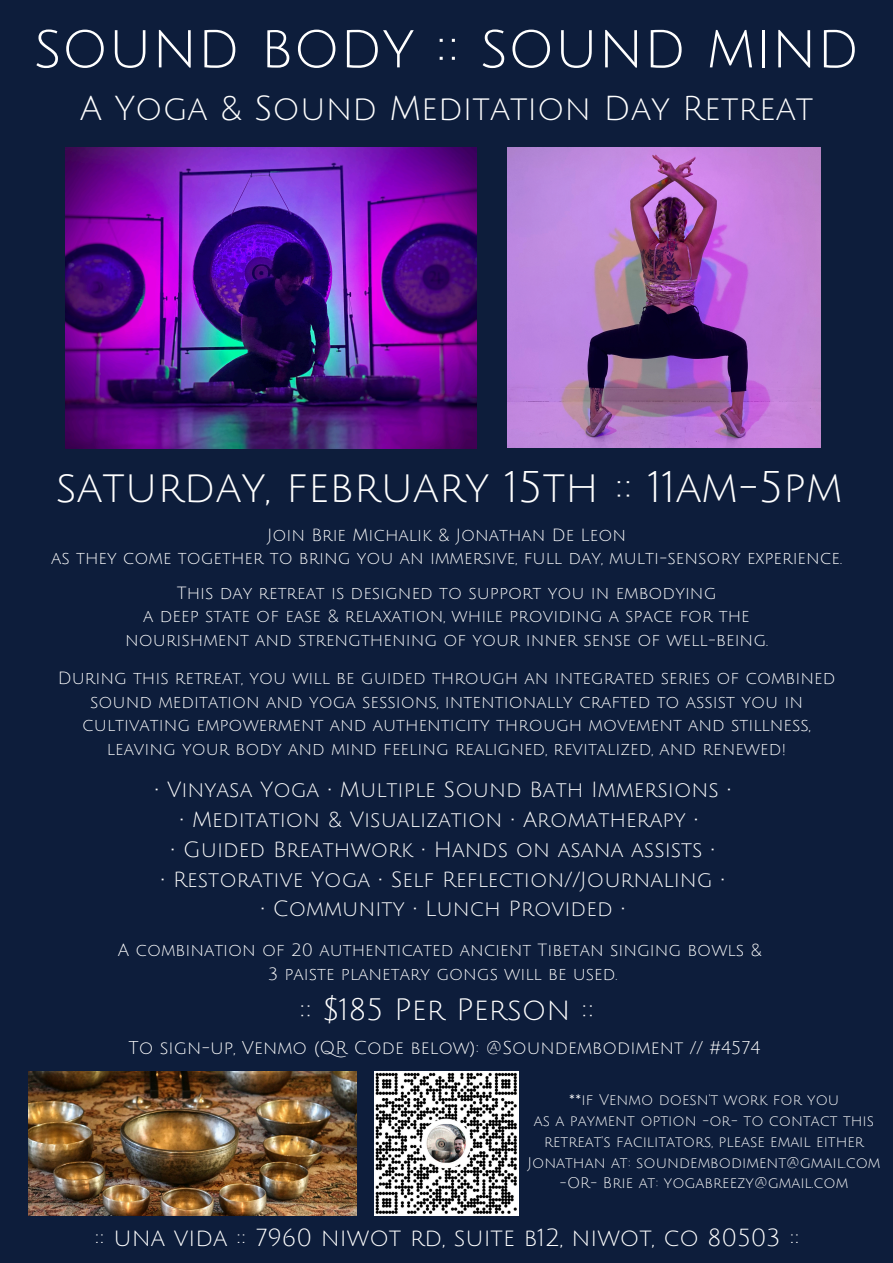
<style>
.page{position:relative;width:893px;height:1263px;background:#0d1d3b}
.page>*{position:absolute;margin:0;border:0;box-sizing:border-box;transform-origin:0 0}
.t1{font:57.3px "Julius Sans One";color:#fff}
.t2{font:43.12px "Julius Sans One";color:#fff}
.t3{font:33.67px "Julius Sans One";color:#fff}
.t4{font:30.22px "Julius Sans One";color:#fff}
.t5{font:24.08px "Julius Sans One";color:#fff}
.t6{font:21.38px "Julius Sans One";color:#fff}
.t7{font:18px "Julius Sans One";color:#fff}
.t8{font:17.25px/23.6px "Julius Sans One";color:#fff;text-align:center}
.t9{font:15px/20.9px "Julius Sans One";color:#fff;text-align:center}
</style>
<div class="page">
<img style="left:28px;top:1071px;width:328px;height:144px">
<img style="left:375px;top:1071px;width:143px;height:144px">
<img style="left:66px;top:148px;width:410px;height:300px">
<img style="left:507px;top:147px;width:313px;height:300px">
<p class="t1" style="left:34px;top:18px;width:827px">sound body :: sound mind</p>
<h2 class="t3" style="left:80px;top:91px;width:735px">A Yoga &amp; Sound Meditation Day Retreat</h2>
<p class="t2" style="left:56px;top:464px;width:788px">saturday, february 15th :: 11am-5pm</p>
<p class="t8" style="left:267px;top:523px;width:360px">Join Brie Michalik &amp; Jonathan De Leon</p>
<p class="t8" style="left:51px;top:547px;width:792px">as they come together to bring you an immersive, full day, multi-sensory experience.</p>
<h4 class="t8" style="left:177px;top:581px;width:541px">This day retreat is designed to support you in embodying</h4>
<p class="t8" style="left:125px;top:605px;width:644px">a deep state of ease &amp; relaxation, while providing a space for the nourishment and strengthening of your inner sense of well-being.</p>
<p class="t8" style="left:58px;top:667px;width:779px">During this retreat, you will be guided through an integrated series of combined</p>
<p class="t8" style="left:90px;top:690px;width:714px">sound meditation and yoga sessions, intentionally crafted to assist you in</p>
<p class="t8" style="left:82px;top:714px;width:730px">cultivating empowerment and authenticity through movement and stillness,</p>
<p class="t8" style="left:107px;top:738px;width:681px">leaving your body and mind feeling realigned, revitalized, and renewed!</p>
<p class="t6" style="left:154px;top:779px;width:579px">• Vinyasa Yoga • Multiple Sound Bath Immersions •</p>
<p class="t6" style="left:179px;top:808px;width:521px">• Meditation &amp; Visualization • Aromatherapy •</p>
<p class="t6" style="left:170px;top:838px;width:547px">• Guided Breathwork • Hands on asana assists •</p>
<p class="t6" style="left:160px;top:868px;width:566px">• Restorative Yoga • Self Reflection//Journaling •</p>
<p class="t6" style="left:260px;top:898px;width:367px">• Community • Lunch Provided •</p>
<p class="t8" style="left:118px;top:939px;width:645px">A combination of 20 authenticated ancient Tibetan singing bowls &amp;</p>
<p class="t8" style="left:268px;top:963px;width:351px">3 paiste planetary gongs will be used.</p>
<p class="t4" style="left:299px;top:994px;width:297px">:: $185 Per Person ::</p>
<h6 class="t7" style="left:128px;top:1038px;width:633px">To sign-up, Venmo (QR Code below): @Soundembodiment // #4574</h6>
<p class="t9" style="left:568px;top:1090px;width:272px">**if Venmo doesn't work for you</p>
<p class="t9" style="left:527px;top:1111px;width:354px">as a payment option -or- to contact this retreat's facilitators, please email either Jonathan at: soundembodiment@gmail.com -OR- Brie at: yogabreezy@gmail.com</p>
<h3 class="t5" style="left:95px;top:1225px;width:706px">:: una vida :: 7960 niwot rd, suite b12, niwot, co 80503 ::</h3>
</div>
